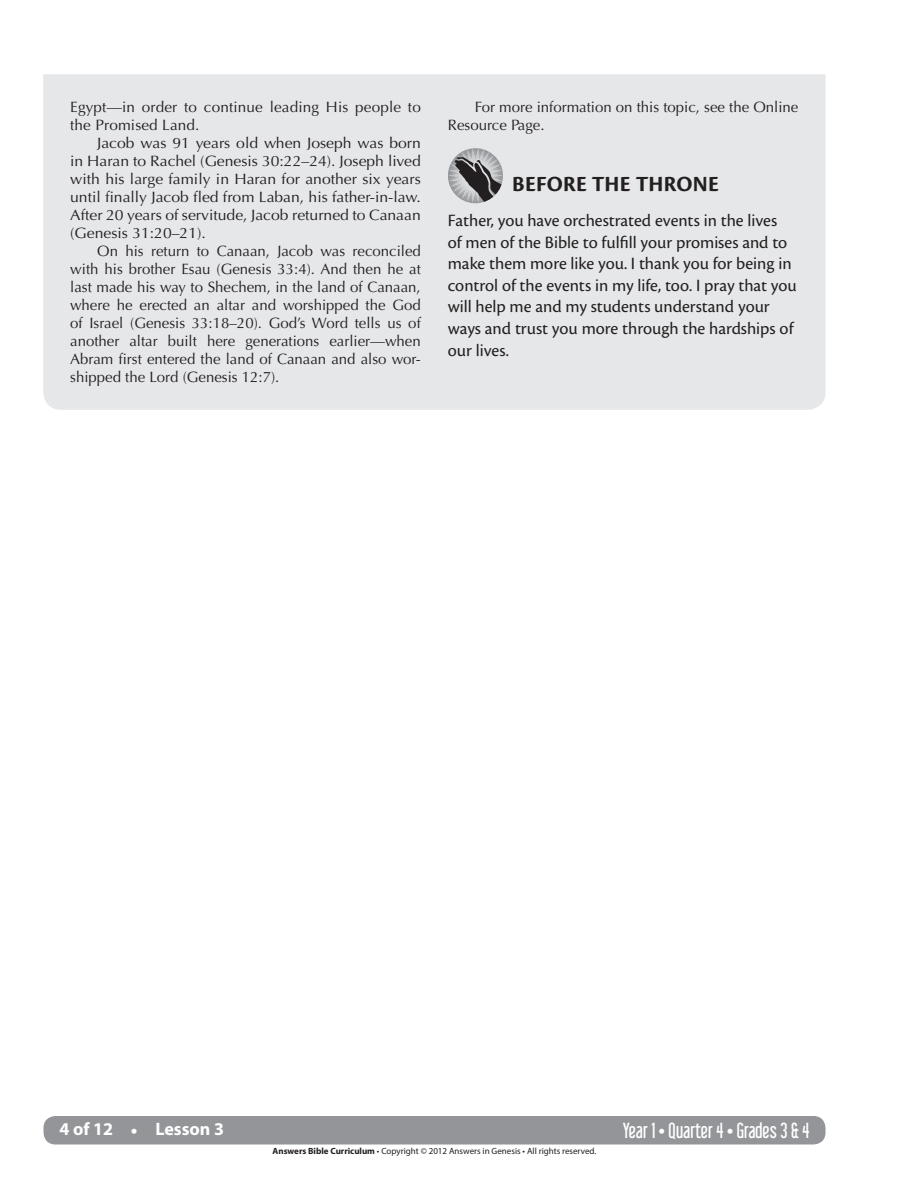
<style>
.page{position:relative;width:918px;height:1188px;background:#fff}
.page>*{position:absolute;margin:0;border:0;box-sizing:border-box;transform-origin:0 0}
.t1{font:700 22.5px "Cronos Pro";letter-spacing:.015em;color:#231f20}
.t2{font:19.5px "Libel Suit";color:#fff}
.t3{font:18px/21.6px "Cronos Pro";color:#231f20}
.t4{font:700 18px "Myriad Pro";color:#fff}
.t5{font:15px/18px "Optima LT Std";color:#231f20}
.t6{font:15px/18px "Optima LT Std";color:#231f20;text-align:justify;scale:1.05 1}
.t7{font:9px "Myriad Pro";color:#231f20}
.s1{font-family:"Libel Suit";font-weight:400;font-size:19.5px}
.s2{font-weight:700}
</style>
<div class="page">
<div style="left:44px;top:1116px;width:782px;height:28px;background:#939598;border-radius:12px"></div>
<div style="left:43px;top:74px;width:783px;height:336px;background:#e6e7e9"></div>
<svg style="left:448px;top:148px;width:55px;height:55px;background:#949496"></svg>
<p class="t5" style="left:70px;top:98px;width:352px">Egypt—in order to continue leading His people to the Promised Land.</p>
<p class="t6" style="left:70px;top:134px;width:336px;text-indent:27px">Jacob was 91 years old when Joseph was born in Haran to Rachel (Genesis 30:22–24). Joseph lived with his large family in Haran for another six years until finally Jacob fled from Laban, his father-in-law.<br>After 20 years of servitude, Jacob returned to Canaan (Genesis 31:20–21).</p>
<p class="t5" style="left:70px;top:242px;width:352px;text-align:justify;text-indent:27px">On his return to Canaan, Jacob was reconciled with his brother Esau (Genesis 33:4). And then he at last made his way to Shechem, in the land of Canaan, where he erected an altar and worshipped the God of Israel (Genesis 33:18–20). God’s Word tells us of another altar built here generations earlier—when Abram first entered the land of Canaan and also wor&shy;shipped the Lord (Genesis 12:7).</p>
<p class="t5" style="left:448px;top:98px;width:352px;text-indent:27px">For more information on this topic, see the Online<br>Resource Page.</p>
<h1 class="t1" style="left:512px;top:171px;width:208px">BEFORE THE THRONE</h1>
<p class="t3" style="left:448px;top:210px;width:351px">Father, you have orchestrated events in the lives<br>of men of the Bible to fulfill your promises and to make them more like you. I thank you for being in control of the events in my life, too. I pray that you will help me and my students understand your ways and trust you more through the hardships of our lives.</p>
<p class="t4" style="left:60px;top:1118px;width:166px">4 of 12 <span class="s1">•</span> Lesson 3</p>
<h2 class="t2" style="left:623px;top:1118px;width:188px">Year 1 • Quarter 4 • Grades 3 &amp; 4</h2>
<p class="t7" style="left:273px;top:1145px;width:325px"><span class="s2">Answers Bible Curriculum</span> • Copyright © 2012 Answers in Genesis • All rights reserved.</p>
</div>
